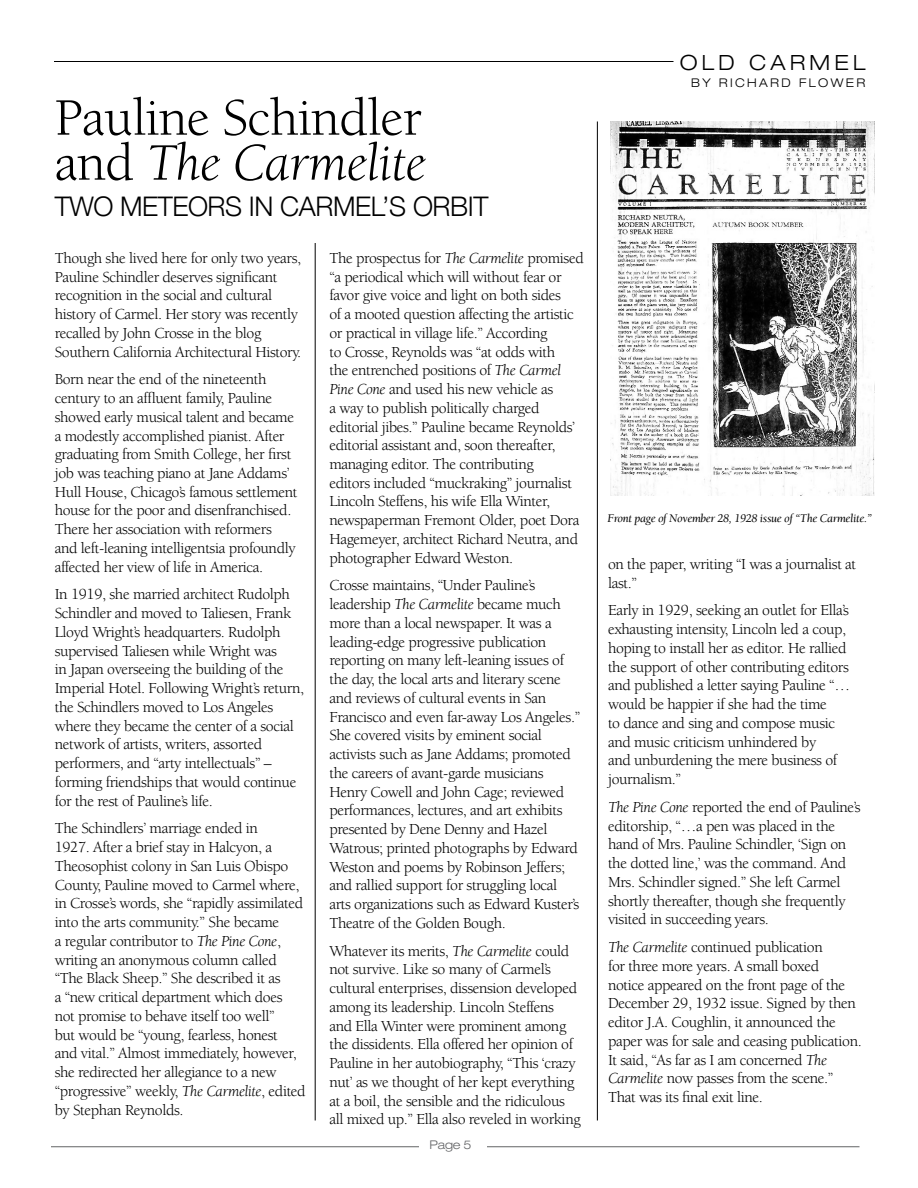
<style>
.page{position:relative;width:918px;height:1188px;background:#fff}
.page>*{position:absolute;margin:0;border:0;box-sizing:border-box;transform-origin:0 0}
.t1{font:54px/45px "Berkeley";letter-spacing:-.015em;color:#000}
.t2{font:300 27px "Helvetica Neue";letter-spacing:-.015em;color:#000}
.t3{font:300 expanded 21px "Helvetica Neue";letter-spacing:.2em;color:#000}
.t4{font:15.75px/18.8px "Berkeley";letter-spacing:-.025em;color:#000}
.t5{font:italic 12px "Berkeley";letter-spacing:-.025em;color:#000}
.t6{font:300 expanded 12px "Helvetica Neue";letter-spacing:.2em;color:#000}
.t7{font:300 expanded 12px "Helvetica Neue";color:#636466}
.s1{font-style:italic}
</style>
<div class="page">
<hr style="left:51px;top:1146px;width:809px;height:1px;background:#636466">
<div style="left:419px;top:1134px;width:68px;height:26px;background:#fff"></div>
<hr style="left:597px;top:122px;width:1px;height:998px;background:#000">
<hr style="left:315px;top:243px;width:1px;height:877px;background:#000">
<hr style="left:54px;top:61px;width:620px;height:1px;background:#000">
<img style="left:610px;top:122px;width:265px;height:373px">
<h1 class="t1" style="left:55px;top:96px;width:373px">Pauline Schindler and <span class="s1">The Carmelite</span></h1>
<h2 class="t2" style="left:55px;top:190px;width:435px">TWO METEORS IN CARMEL’S ORBIT</h2>
<p class="t4" style="left:329px;top:249px;width:256px">The prospectus for <span class="s1">The Carmelite</span> promised “a periodical which will without fear or favor give voice and light on both sides<br>of a mooted question affecting the artistic or practical in village life.” According<br>to Crosse, Reynolds was “at odds with<br>the entrenched positions of <span class="s1">The Carmel Pine Cone</span> and used his new vehicle as<br>a way to publish politically charged editorial jibes.” Pauline became Reynolds’ editorial assistant and, soon thereafter, managing editor. The contributing<br>editors included “muckraking” journalist Lincoln Steffens, his wife Ella Winter, newspaperman Fremont Older, poet Dora Hagemeyer, architect Richard Neutra, and photographer Edward Weston.</p>
<p class="t4" style="left:329px;top:576px;width:252px">Crosse maintains, “Under Pauline’s leadership <span class="s1">The Carmelite</span> became much more than a local newspaper. It was a leading-edge progressive publication reporting on many left-leaning issues of the day, the local arts and literary scene and reviews of cultural events in San Francisco and even far-away Los Angeles.” She covered visits by eminent social activists such as Jane Addams; promoted the careers of avant-garde musicians Henry Cowell and John Cage; reviewed performances, lectures, and art exhibits presented by Dene Denny and Hazel Watrous; printed photographs by Edward Weston and poems by Robinson Jeffers; and rallied support for struggling local arts organizations such as Edward Kuster’s Theatre of the Golden Bough.</p>
<p class="t4" style="left:329px;top:942px;width:253px">Whatever its merits, <span class="s1">The Carmelite</span> could not survive. Like so many of Carmel’s cultural enterprises, dissension developed among its leadership. Lincoln Steffens<br>and Ella Winter were prominent among the dissidents. Ella offered her opinion of Pauline in her autobiography, “This ‘crazy nut’ as we thought of her kept everything at a boil, the sensible and the ridiculous all mixed up.” Ella also reveled in working</p>
<p class="t4" style="left:55px;top:249px;width:248px">Though she lived here for only two years, Pauline Schindler deserves significant recognition in the social and cultural history of Carmel. Her story was recently recalled by John Crosse in the blog Southern California Architectural History.</p>
<p class="t4" style="left:55px;top:370px;width:244px">Born near the end of the nineteenth century to an affluent family, Pauline showed early musical talent and became a modestly accomplished pianist. After graduating from Smith College, her first job was teaching piano at Jane Addams’ Hull House, Chicago’s famous settlement house for the poor and disenfranchised.<br>There her association with reformers and left-leaning intelligentsia profoundly affected her view of life in America.</p>
<p class="t4" style="left:55px;top:585px;width:251px">In 1919, she married architect Rudolph Schindler and moved to Taliesen, Frank Lloyd Wright’s headquarters. Rudolph supervised Taliesen while Wright was<br>in Japan overseeing the building of the Imperial Hotel. Following Wright’s return, the Schindlers moved to Los Angeles where they became the center of a social network of artists, writers, assorted performers, and “arty intellectuals” – forming friendships that would continue for the rest of Pauline’s life.</p>
<p class="t4" style="left:55px;top:819px;width:253px">The Schindlers’ marriage ended in<br>1927. After a brief stay in Halcyon, a Theosophist colony in San Luis Obispo County, Pauline moved to Carmel where, in Crosse’s words, she “rapidly assimilated into the arts community.” She became<br>a regular contributor to <span class="s1">The Pine Cone</span>, writing an anonymous column called “The Black Sheep.” She described it as<br>a “new critical department which does not promise to behave itself too well”<br>but would be “young, fearless, honest<br>and vital.” Almost immediately, however, she redirected her allegiance to a new “progressive” weekly, <span class="s1">The Carmelite</span>, edited by Stephan Reynolds.</p>
<p class="t7" style="left:430px;top:1137px;width:44px">PAGE 5</p>
<h3 class="t3" style="left:680px;top:50px;width:187px">OLD CARMEL</h3>
<p class="t6" style="left:691px;top:76px;width:176px">BY RICHARD FLOWER</p>
<p class="t5" style="left:608px;top:512px;width:266px">Front page of November 28, 1928 issue of “The Carmelite.”</p>
<p class="t4" style="left:608px;top:555px;width:250px">on the paper, writing “I was a journalist at last.”</p>
<p class="t4" style="left:608px;top:601px;width:244px">Early in 1929, seeking an outlet for Ella’s exhausting intensity, Lincoln led a coup, hoping to install her as editor. He rallied the support of other contributing editors and published a letter saying Pauline “… would be happier if she had the time<br>to dance and sing and compose music and music criticism unhindered by<br>and unburdening the mere business of journalism.”</p>
<p class="t4" style="left:608px;top:798px;width:254px"><span class="s1">The Pine Cone</span> reported the end of Pauline’s editorship, “…a pen was placed in the hand of Mrs. Pauline Schindler, ‘Sign on the dotted line,’ was the command. And Mrs. Schindler signed.” She left Carmel shortly thereafter, though she frequently visited in succeeding years.</p>
<p class="t4" style="left:608px;top:938px;width:255px"><span class="s1">The Carmelite</span> continued publication<br>for three more years. A small boxed<br>notice appeared on the front page of the December 29, 1932 issue. Signed by then editor J.A. Coughlin, it announced the paper was for sale and ceasing publication.<br>It said, “As far as I am concerned <span class="s1">The Carmelite</span> now passes from the scene.” That was its final exit line.</p>
</div>
